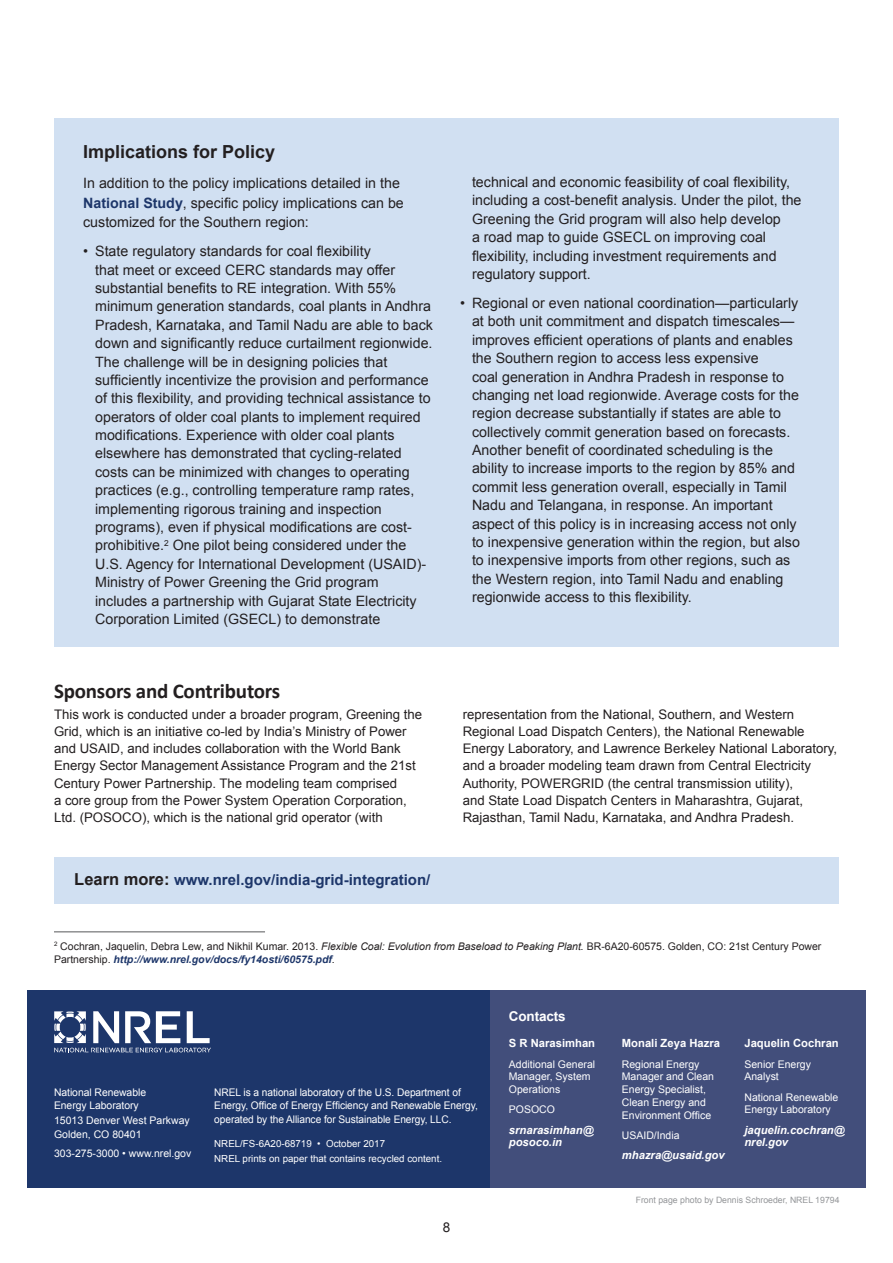
<style>
.page{position:relative;width:893px;height:1263px;background:#fff}
.page>*{position:absolute;margin:0;border:0;box-sizing:border-box;transform-origin:0 0}
.Heading_1_-_sponsors{font:700 21px "Calibri";letter-spacing:-.01em;color:#231f20}
.callout_box_head{font:700 18px "Arial";color:#231f20}
.body_text_smaller{font:700 15px "Arial";color:#1d366a}
.callout_box_text{font:14.25px/18.3px "Arial";color:#231f20}
.Heading_1{font:700 13.5px "Arial";letter-spacing:-.01em;color:#fff}
.t1{font:13.5px "Arial";color:#231f20}
.body_text_-_sponsors{font:13.2px/17.2px "Arial";color:#231f20}
.body_text_smaller-2{font:italic 700 11.25px/12.8px "Arial";color:#fff}
.body_text_smaller-3{font:700 11.25px "Arial";color:#fff}
.footnote{font:italic 700 11.25px/12.8px "Arial";color:#fff}
.footnote-2{font:700 11.25px "Arial";color:#fff}
.body_text{font:10.5px/13.5px "Arial";color:#231f20}
.boilerplate{font:10.5px/13.5px "Arial";letter-spacing:-.005em;color:#fff}
.body_text_smaller-4{font:10.5px/12.8px "Arial";color:#fff}
.address{font:10.5px/13.5px "Arial";color:#fff}
.footnote-3{font:10.5px/12.8px "Arial";color:#fff}
.address-2{font:9.75px "Arial";color:#fff}
.boilerplate-2{font:9.75px "Arial";color:#fff}
.Intro_Text{font:8.7px "Arial";color:#939598}
.s1{font-weight:700;color:#1d366a}
.s2{font-size:16.5px;color:#231f20}
.s3{font-style:italic}
.s4{font-weight:700;font-style:italic;color:#1d366a}
</style>
<div class="page">
<div style="left:27px;top:990px;width:466px;height:198px;background:#1d366a"></div>
<div style="left:491px;top:990px;width:375px;height:198px;background:#424e7b"></div>
<svg style="left:54px;top:1011px;width:157px;height:41px"></svg>
<div style="left:54px;top:118px;width:785px;height:528px;background:#d1e0f2"></div>
<div style="left:54px;top:857px;width:785px;height:47px;background:#d1e0f2"></div>
<hr style="left:54px;top:931px;width:211px;height:1px;background:#57585a">
<p class="callout_box_head" style="left:83px;top:140px;width:194px">Implications for Policy</p>
<p class="callout_box_text" style="left:83px;top:174px;width:322px;line-height:19.5px">In addition to the policy implications detailed in the<br><span class="s1">National Study</span>, specific policy implications can be customized for the Southern region:</p>
<p class="callout_box_text" style="left:95px;top:242px;width:339px;text-indent:-12px">• State regulatory standards for coal flexibility<br>that meet or exceed CERC standards may offer substantial benefits to RE integration. With 55% minimum generation standards, coal plants in Andhra Pradesh, Karnataka, and Tamil Nadu are able to back down and significantly reduce curtailment regionwide.<br>The challenge will be in designing policies that sufficiently incentivize the provision and performance of this flexibility, and providing technical assistance to operators of older coal plants to implement required modifications. Experience with older coal plants elsewhere has demonstrated that cycling-related costs can be minimized with changes to operating practices (e.g., controlling temperature ramp rates, implementing rigorous training and inspection programs), even if physical modifications are cost&shy;prohibitive.<sup>2</sup> One pilot being considered under the U.S. Agency for International Development (USAID)- Ministry of Power Greening the Grid program includes a partnership with Gujarat State Electricity Corporation Limited (GSECL) to demonstrate</p>
<p class="callout_box_text" style="left:472px;top:173px;width:331px">technical and economic feasibility of coal flexibility, including a cost-benefit analysis. Under the pilot, the Greening the Grid program will also help develop<br>a road map to guide GSECL on improving coal flexibility, including investment requirements and regulatory support.</p>
<p class="callout_box_text" style="left:472px;top:294px;width:329px;text-indent:-12px">• Regional or even national coordination—particularly at both unit commitment and dispatch timescales— improves efficient operations of plants and enables the Southern region to access less expensive<br>coal generation in Andhra Pradesh in response to changing net load regionwide. Average costs for the region decrease substantially if states are able to collectively commit generation based on forecasts.<br>Another benefit of coordinated scheduling is the ability to increase imports to the region by 85% and commit less generation overall, especially in Tamil Nadu and Telangana, in response. An important aspect of this policy is in increasing access not only to inexpensive generation within the region, but also to inexpensive imports from other regions, such as the Western region, into Tamil Nadu and enabling regionwide access to this flexibility.</p>
<p class="Heading_1_-_sponsors" style="left:54px;top:678px;width:228px">Sponsors and Contributors</p>
<p class="body_text_-_sponsors" style="left:54px;top:705px;width:370px">This work is conducted under a broader program, Greening the Grid, which is an initiative co-led by India’s Ministry of Power and USAID, and includes collaboration with the World Bank Energy Sector Management Assistance Program and the 21st Century Power Partnership. The modeling team comprised<br>a core group from the Power System Operation Corporation, Ltd. (POSOCO), which is the national grid operator (with</p>
<p class="body_text_-_sponsors" style="left:463px;top:705px;width:376px">representation from the National, Southern, and Western Regional Load Dispatch Centers), the National Renewable Energy Laboratory, and Lawrence Berkeley National Laboratory, and a broader modeling team drawn from Central Electricity Authority, POWERGRID (the central transmission utility),<br>and State Load Dispatch Centers in Maharashtra, Gujarat, Rajasthan, Tamil Nadu, Karnataka, and Andhra Pradesh.</p>
<p class="body_text_smaller" style="left:74px;top:870px;width:358px"><span class="s2">Learn more:</span> www.nrel.gov/india-grid-integration/</p>
<p class="body_text" style="left:54px;top:939px;width:769px"><sup>2</sup> Cochran, Jaquelin, Debra Lew, and Nikhil Kumar. 2013. <span class="s3">Flexible Coal: Evolution from Baseload to Peaking Plant.</span> BR-6A20-60575. Golden, CO: 21st Century Power<br>Partnership. <span class="s4">http://www.nrel.gov/docs/fy14osti/60575.pdf</span>.</p>
<p class="address" style="left:54px;top:1085px;width:94px">National Renewable<br>Energy Laboratory</p>
<p class="address" style="left:54px;top:1114px;width:137px">15013 Denver West Parkway<br>Golden, CO 80401</p>
<p class="address" style="left:54px;top:1147px;width:139px">303-275-3000 • www.nrel.gov</p>
<p class="boilerplate" style="left:214px;top:1085px;width:265px">NREL is a national laboratory of the U.S. Department of<br>Energy, Office of Energy Efficiency and Renewable Energy, operated by the Alliance for Sustainable Energy, LLC.</p>
<p class="boilerplate-2" style="left:214px;top:1137px;width:172px">NREL/FS-6A20-68719 • October 2017</p>
<p class="address-2" style="left:214px;top:1152px;width:229px">NREL prints on paper that contains recycled content.</p>
<p class="t1" style="left:443px;top:1218px;width:9px">8</p>
<p class="Heading_1" style="left:509px;top:1007px;width:58px">Contacts</p>
<p class="footnote-2" style="left:509px;top:1036px;width:88px">S R Narasimhan</p>
<p class="footnote-3" style="left:509px;top:1057px;width:88px">Additional General<br>Manager, System<br>Operations</p>
<p class="footnote-3" style="left:509px;top:1103px;width:48px">POSOCO</p>
<p class="footnote" style="left:509px;top:1124px;width:86px">srnarasimhan@ posoco.in</p>
<p class="body_text_smaller-3" style="left:622px;top:1036px;width:100px">Monali Zeya Hazra</p>
<p class="body_text_smaller-4" style="left:622px;top:1057px;width:94px">Regional Energy<br>Manager and Clean<br>Energy Specialist,<br>Clean Energy and<br>Environment Office</p>
<p class="body_text_smaller-4" style="left:622px;top:1129px;width:59px">USAID/India</p>
<p class="body_text_smaller-2" style="left:622px;top:1149px;width:104px">mhazra@usaid.gov</p>
<p class="body_text_smaller-3" style="left:744px;top:1036px;width:96px">Jaquelin Cochran</p>
<p class="body_text_smaller-4" style="left:744px;top:1057px;width:68px">Senior Energy<br>Analyst</p>
<p class="body_text_smaller-4" style="left:744px;top:1090px;width:95px">National Renewable<br>Energy Laboratory</p>
<p class="body_text_smaller-2" style="left:744px;top:1124px;width:102px">jaquelin.cochran@ nrel.gov</p>
<p class="Intro_Text" style="left:636px;top:1194px;width:205px">Front page photo by Dennis Schroeder, NREL 19794</p>
</div>
